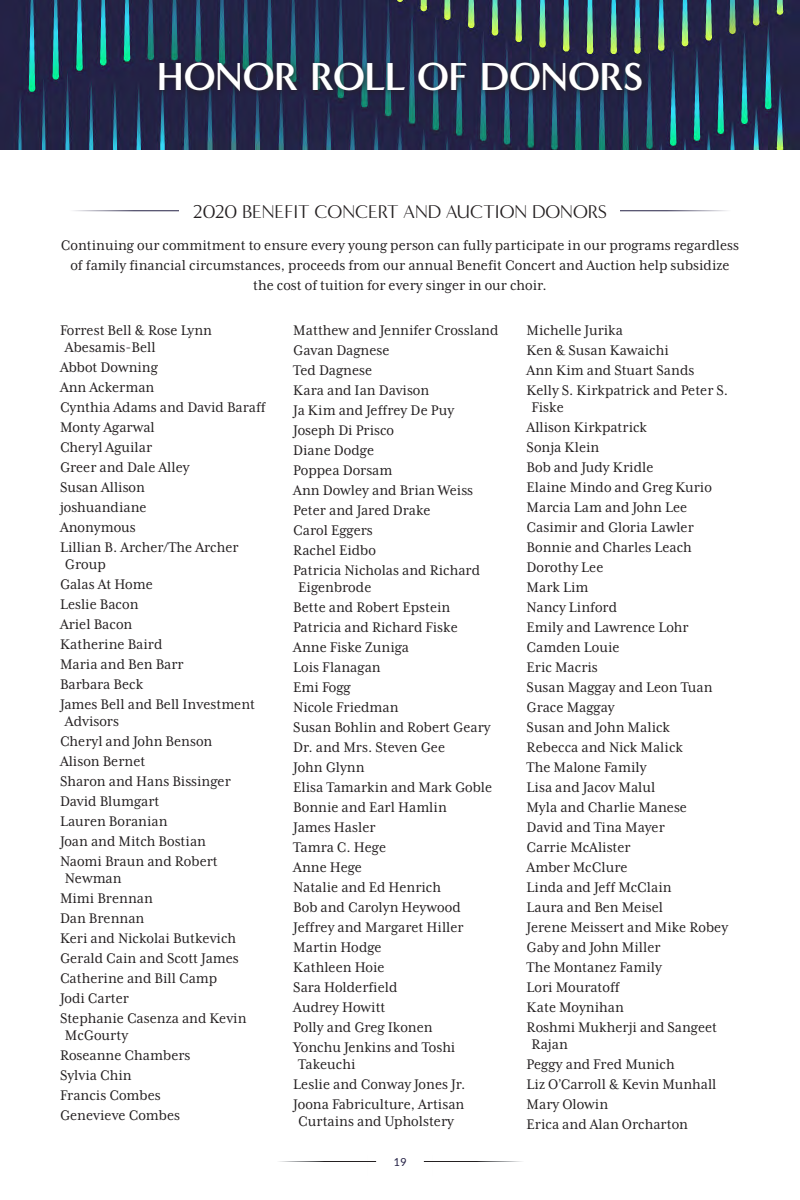
<style>
.page{position:relative;width:800px;height:1200px;background:#fff}
.page>*{position:absolute;margin:0;border:0;box-sizing:border-box;transform-origin:0 0}
.t1{font:700 40px "Minerva Modern";letter-spacing:-.025em;color:#fff}
.t2{font:19px "Minerva Modern";color:#231f20}
.t3{font:16px/20px "Mrs Eaves XL Serif Nar OT";color:#231f20}
.t4{font:11px "Lato";color:#242145}
.s1{font-family:"Minion Pro";font-weight:700;font-stretch:condensed;font-size:12px}
</style>
<div class="page">
<img style="left:0;top:0;width:800px;height:150px">
<div style="left:154px;top:58px;width:494px;height:39px;background:#231f20;opacity:.85"></div>
<hr style="left:530px;top:210px;width:201px;height:1px;background:#242145">
<hr style="left:69px;top:210px;width:201px;height:1px;background:#242145">
<div style="left:180px;top:200px;width:440px;height:22px;background:#fff"></div>
<h1 class="t1" style="left:157px;top:53px;width:488px">HONOR ROLL OF DONORS</h1>
<p class="t2" style="left:193px;top:201px;width:416px">2020 BENEFIT CONCERT AND AUCTION DONORS</p>
<p class="t3" style="left:61px;top:235px;width:680px;text-align:center">Continuing our commitment to ensure every young person can fully participate in our programs regardless of family financial circumstances, proceeds from our annual Benefit Concert and Auction help subsidize the cost of tuition for every singer in our choir.</p>
<p class="t3" style="left:65px;top:321px;width:149px;line-height:17px;text-indent:-5px">Forrest Bell &amp; Rose Lynn<br>Abesamis-Bell</p>
<p class="t3" style="left:60px;top:357px;width:207px">Abbot Downing<br>Ann Ackerman<br>Cynthia Adams and David Baraff<br>Monty Agarwal<br>Cheryl Aguilar<br>Greer and Dale Alley<br>Susan Allison<br>joshuandiane<br>Anonymous<br>Lillian B. Archer/The Archer</p>
<p class="t3" style="left:60px;top:554px;width:197px;text-indent:5px">Group<br>Galas At Home<br>Leslie Bacon<br>Ariel Bacon<br>Katherine Baird<br>Maria and Ben Barr<br>Barbara Beck<br>James Bell and Bell Investment</p>
<p class="t3" style="left:60px;top:711px;width:172px;text-indent:5px">Advisors<br>Cheryl and John Benson<br>Alison Bernet<br>Sharon and Hans Bissinger<br>David Blumgart<br>Lauren Boranian<br>Joan and Mitch Bostian<br>Naomi Braun and Robert</p>
<p class="t3" style="left:60px;top:868px;width:188px;text-indent:5px">Newman<br>Mimi Brennan<br>Dan Brennan<br>Keri and Nickolai Butkevich<br>Gerald Cain and Scott James<br>Catherine and Bill Camp<br>Jodi Carter<br>Stephanie Casenza and Kevin</p>
<p class="t3" style="left:60px;top:1025px;width:132px;text-indent:5px">McGourty<br>Roseanne Chambers<br>Sylvia Chin<br>Francis Combes<br>Genevieve Combes</p>
<p class="t3" style="left:293px;top:320px;width:207px">Matthew and Jennifer Crossland<br>Gavan Dagnese<br>Ted Dagnese<br>Kara and Ian Davison<br>Ja Kim and Jeffrey De Puy<br>Joseph Di Prisco<br>Diane Dodge<br>Poppea Dorsam<br>Ann Dowley and Brian Weiss<br>Peter and Jared Drake<br>Carol Eggers<br>Rachel Eidbo<br>Patricia Nicholas and Richard</p>
<p class="t3" style="left:293px;top:577px;width:200px;text-indent:5px">Eigenbrode<br>Bette and Robert Epstein<br>Patricia and Richard Fiske<br>Anne Fiske Zuniga<br>Lois Flanagan<br>Emi Fogg<br>Nicole Friedman<br>Susan Bohlin and Robert Geary<br>Dr. and Mrs. Steven Gee<br>John Glynn<br>Elisa Tamarkin and Mark Goble<br>Bonnie and Earl Hamlin<br>James Hasler<br>Tamra C. Hege<br>Anne Hege<br>Natalie and Ed Henrich<br>Bob and Carolyn Heywood<br>Jeffrey and Margaret Hiller<br>Martin Hodge<br>Kathleen Hoie<br>Sara Holderfield<br>Audrey Howitt<br>Polly and Greg Ikonen<br>Yonchu Jenkins and Toshi</p>
<p class="t3" style="left:293px;top:1054px;width:173px;text-indent:5px">Takeuchi<br>Leslie and Conway Jones Jr.<br>Joona Fabriculture, Artisan</p>
<p class="t3" style="left:298px;top:1111px;width:157px">Curtains and Upholstery</p>
<p class="t4" style="left:394px;top:1156px;width:14px">19<span class="s1">19</span></p>
<p class="t3" style="left:527px;top:320px;width:203px">Michelle Jurika<br>Ken &amp; Susan Kawaichi<br>Ann Kim and Stuart Sands<br>Kelly S. Kirkpatrick and Peter S.</p>
<p class="t3" style="left:527px;top:397px;width:203px;text-indent:5px">Fiske<br>Allison Kirkpatrick<br>Sonja Klein<br>Bob and Judy Kridle<br>Elaine Mindo and Greg Kurio<br>Marcia Lam and John Lee<br>Casimir and Gloria Lawler<br>Bonnie and Charles Leach<br>Dorothy Lee<br>Mark Lim<br>Nancy Linford<br>Emily and Lawrence Lohr<br>Camden Louie<br>Eric Macris<br>Susan Maggay and Leon Tuan<br>Grace Maggay<br>Susan and John Malick<br>Rebecca and Nick Malick<br>The Malone Family<br>Lisa and Jacov Malul<br>Myla and Charlie Manese<br>David and Tina Mayer<br>Carrie McAlister<br>Amber McClure<br>Linda and Jeff McClain<br>Laura and Ben Meisel<br>Jerene Meissert and Mike Robey<br>Gaby and John Miller<br>The Montanez Family<br>Lori Mouratoff<br>Kate Moynihan<br>Roshmi Mukherji and Sangeet</p>
<p class="t3" style="left:527px;top:1034px;width:191px;text-indent:5px">Rajan<br>Peggy and Fred Munich<br>Liz O’Carroll &amp; Kevin Munhall<br>Mary Olowin<br>Erica and Alan Orcharton</p>
</div>
